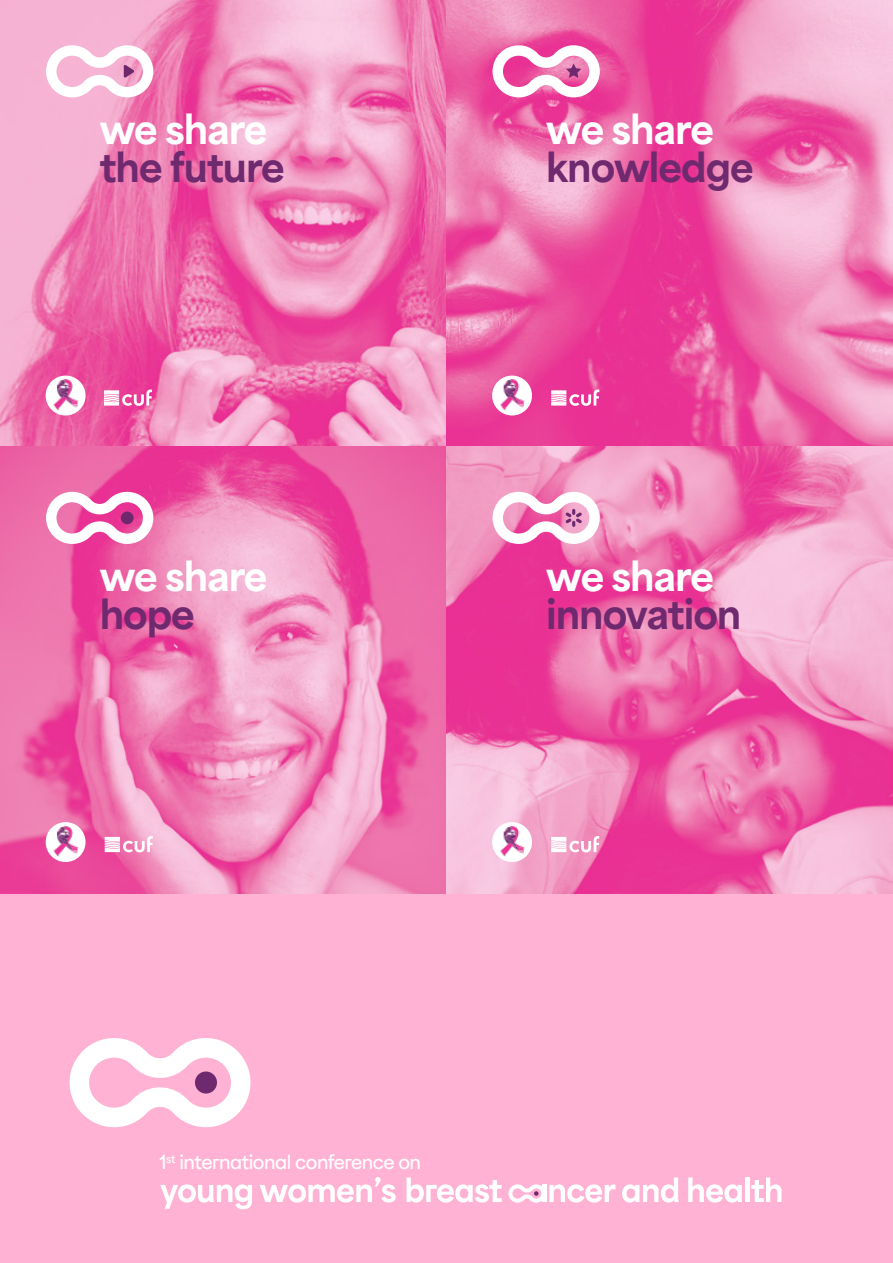
<style>
.page{position:relative;width:893px;height:1263px;background:#ffb2d3}
.page>*{position:absolute;margin:0;border:0;box-sizing:border-box;transform-origin:0 0}
.t1{font:100 38.1px "Area Variable";letter-spacing:-.025em;color:#6f296e}
.t2{font:100 38.1px "Area Variable";letter-spacing:-.025em;color:#fff}
.t3{font:100 18.15px "Area Variable";letter-spacing:-.025em;color:#fff}
</style>
<div class="page">
<img style="left:0;top:0;width:893px;height:893px">
<svg style="left:46px;top:45px;width:107px;height:52px"></svg>
<svg style="left:492px;top:45px;width:108px;height:52px;background:#f2a1cb"></svg>
<svg style="left:551px;top:389px;width:48px;height:17px"></svg>
<div style="left:492px;top:376px;width:40px;height:39px;background:#fff;border-radius:20px"></div>
<img style="left:495px;top:379px;width:34px;height:33px">
<svg style="left:46px;top:492px;width:107px;height:52px;background:#f4a3cc"></svg>
<div style="left:121px;top:511px;width:13px;height:13px;background:#70286d;border-radius:50%"></div>
<svg style="left:105px;top:836px;width:48px;height:16px"></svg>
<svg style="left:46px;top:822px;width:40px;height:40px"></svg>
<img style="left:49px;top:825px;width:33px;height:34px">
<svg style="left:492px;top:492px;width:108px;height:52px;background:#f3b8d6"></svg>
<svg style="left:551px;top:836px;width:48px;height:16px"></svg>
<div style="left:492px;top:822px;width:40px;height:40px;background:#fff;border-radius:20px"></div>
<img style="left:495px;top:825px;width:34px;height:34px">
<svg style="left:70px;top:1038px;width:180px;height:89px"></svg>
<div style="left:195px;top:1071px;width:22px;height:22px;background:#6f296e;border-radius:50%"></div>
<svg style="left:160px;top:1184px;width:92px;height:25px"></svg>
<svg style="left:260px;top:1177px;width:136px;height:25px"></svg>
<svg style="left:622px;top:1177px;width:57px;height:25px"></svg>
<svg style="left:688px;top:1177px;width:54px;height:25px"></svg>
<div style="left:745px;top:1177px;width:5px;height:25px;background:#fff"></div>
<svg style="left:751px;top:1177px;width:31px;height:25px"></svg>
<svg style="left:406px;top:1177px;width:96px;height:25px"></svg>
<svg style="left:508px;top:1184px;width:107px;height:18px"></svg>
<div style="left:46px;top:376px;width:40px;height:39px;background:#fff;border-radius:20px"></div>
<img style="left:49px;top:379px;width:33px;height:33px">
<svg style="left:104px;top:389px;width:48px;height:17px"></svg>
<p class="t2" style="left:100px;top:96px;width:169px">we share</p>
<p class="t1" style="left:100px;top:134px;width:187px">the future</p>
<p class="t2" style="left:100px;top:543px;width:169px">we share</p>
<p class="t1" style="left:100px;top:581px;width:97px">hope</p>
<p class="t2" style="left:546px;top:96px;width:169px">we share</p>
<p class="t1" style="left:546px;top:134px;width:209px">knowledge</p>
<p class="t2" style="left:546px;top:543px;width:169px">we share</p>
<p class="t1" style="left:546px;top:581px;width:197px">innovation</p>
<p class="t3" style="left:159px;top:1146px;width:263px">1<sup>st</sup> international conference on</p>
</div>
